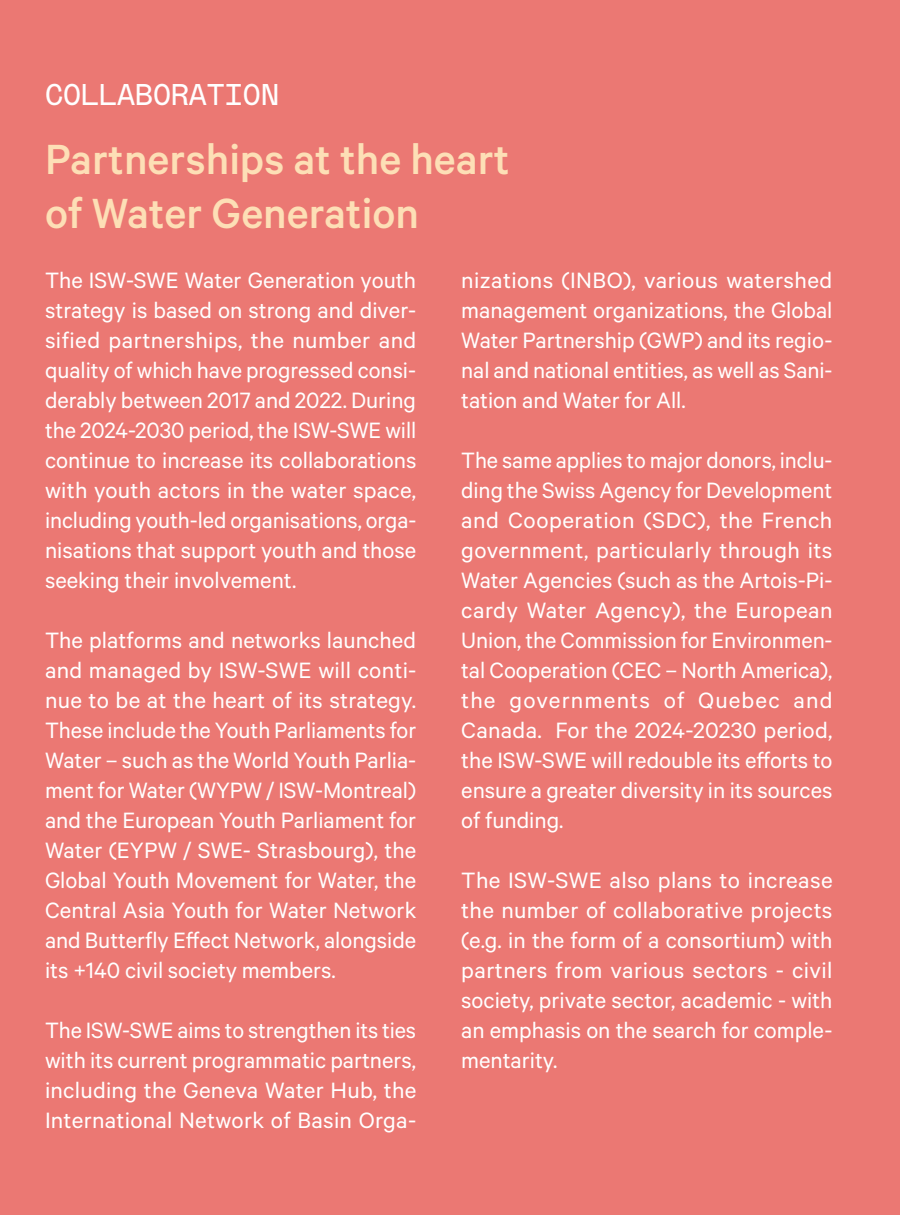
<style>
.page{position:relative;width:900px;height:1215px;background:#eb7873}
.page>*{position:absolute;margin:0;border:0;box-sizing:border-box;transform-origin:0 0}
.t1{font:500 47.5px/53.8px "Calibre";color:#fddfb6}
.t2{font:30px "Mabry Mono Pro";color:#fff}
.t3{font:25px/30px "Calibre";color:#fff;text-align:justify}
</style>
<div class="page">
<p class="t2" style="left:45px;top:77px;width:235px">COLLABORATION</p>
<h1 class="t1" style="left:45px;top:131px;width:466px">Partnerships at the heart of Water Generation</h1>
<p class="t3" style="left:45px;top:264px;width:373px">The ISW-SWE Water Generation youth strategy is based on strong and diver&shy;sified partnerships, the number and quality of which have progressed consi&shy;derably between 2017 and 2022. During the 2024-2030 period, the ISW-SWE will continue to increase its collaborations with youth actors in the water space, including youth-led organisations, orga&shy;nisations that support youth and those seeking their involvement.</p>
<p class="t3" style="left:45px;top:624px;width:373px">The platforms and networks launched and managed by ISW-SWE will conti&shy;nue to be at the heart of its strategy.<br>These include the Youth Parliaments for Water – such as the World Youth Parlia&shy;ment for Water (WYPW / ISW-Montreal) and the European Youth Parliament for Water (EYPW / SWE- Strasbourg), the Global Youth Movement for Water, the Central Asia Youth for Water Network and Butterfly Effect Network, alongside its +140 civil society members.</p>
<p class="t3" style="left:45px;top:1014px;width:373px">The ISW-SWE aims to strengthen its ties with its current programmatic partners, including the Geneva Water Hub, the International Network of Basin Orga-</p>
<p class="t3" style="left:461px;top:264px;width:373px">nizations (INBO), various watershed management organizations, the Global Water Partnership (GWP) and its regio&shy;nal and national entities, as well as Sani&shy;tation and Water for All.</p>
<p class="t3" style="left:461px;top:444px;width:373px">The same applies to major donors, inclu&shy;ding the Swiss Agency for Development and Cooperation (SDC), the French government, particularly through its Water Agencies (such as the Artois-Pi&shy;cardy Water Agency), the European Union, the Commission for Environmen&shy;tal Cooperation (CEC – North America), the governments of Quebec and Canada. For the 2024-20230 period, the ISW-SWE will redouble its efforts to ensure a greater diversity in its sources of funding.</p>
<p class="t3" style="left:461px;top:864px;width:373px">The ISW-SWE also plans to increase the number of collaborative projects (e.g. in the form of a consortium) with partners from various sectors - civil society, private sector, academic - with an emphasis on the search for comple&shy;mentarity.</p>
</div>
